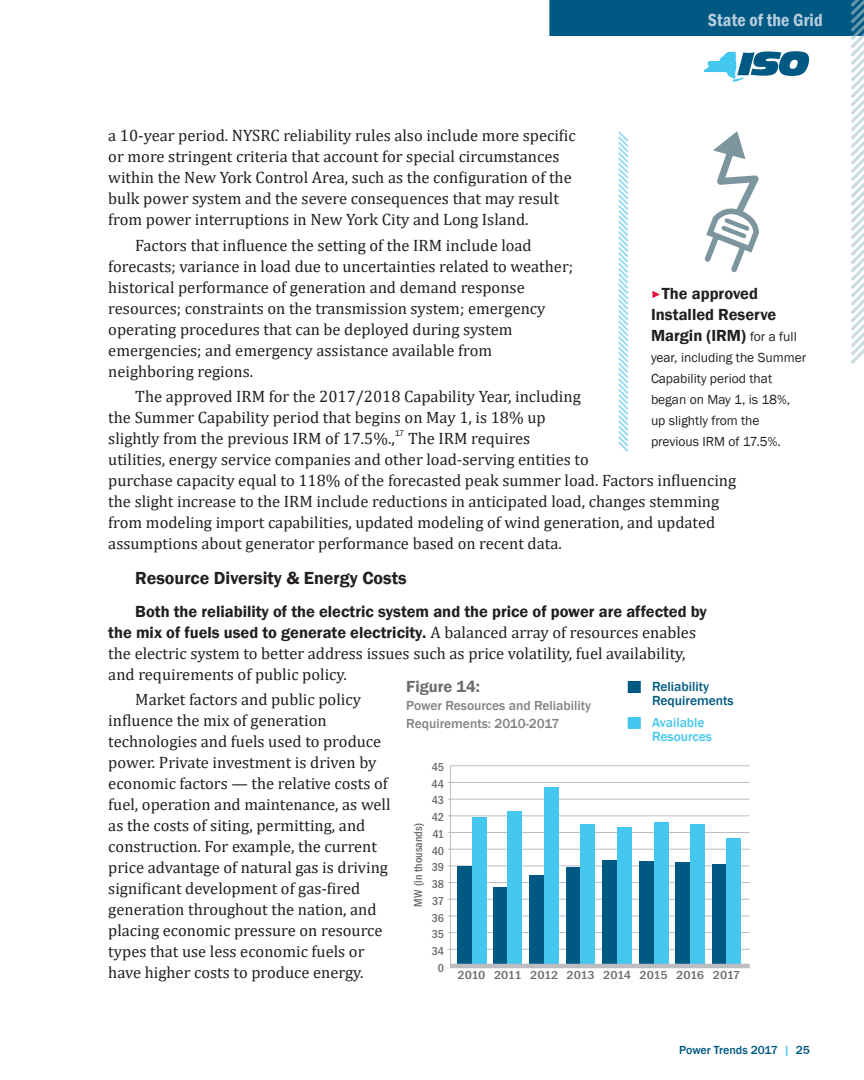
<style>
.page{position:relative;width:864px;height:1080px;background:#fff}
.page>*{position:absolute;margin:0;border:0;box-sizing:border-box;transform-origin:0 0}
.t1{font:600 18px "Franklin Gothic";color:#231f20}
.t2{font:600 condensed 18px "Franklin Gothic";letter-spacing:.01em;color:#b8ccde}
.t3{font:16.5px/21px "Cambria";color:#231f20}
.t4{font:600 16.5px/21px "Franklin Gothic";color:#231f20}
.t5{font:600 16.5px "Franklin Gothic";color:#6c6d70}
.t6{font:13.5px/21px "Franklin Gothic";color:#231f20}
.t7{font:500 13.5px/18px "Franklin Gothic";color:#808285}
.t8{font:500 13.5px/13.5px "Franklin Gothic";color:#005982}
.t9{font:500 13.5px/13.5px "Franklin Gothic";color:#44c7ee}
.t10{font:500 condensed 12px "Franklin Gothic";color:#6c6d70}
.t11{font:500 condensed 12px "Franklin Gothic";letter-spacing:-.035em;color:#6c6d70;scale:1.18 1}
.t12{font:500 12px "Franklin Gothic";color:#005982}
.t13{font:8.7px "Franklin Gothic";color:#231f20}
.s1{font-weight:500;font-stretch:condensed;font-size:10.5px;color:#e21640}
.s2{font-weight:400;font-size:13.5px}
.s3{font-family:"Franklin Gothic";font-weight:600}
.s4{color:#44c7ee}
</style>
<div class="page">
<svg style="left:549px;top:0;width:315px;height:452px"></svg>
<hr style="left:450px;top:766px;width:1px;height:202px;background:#bcbdc0">
<hr style="left:450px;top:765px;width:300px;height:1px;background:#bcbdc0">
<hr style="left:448px;top:782px;width:302px;height:1px;background:#bcbdc0">
<hr style="left:448px;top:799px;width:302px;height:1px;background:#bcbdc0">
<hr style="left:448px;top:949px;width:302px;height:1px;background:#bcbdc0">
<hr style="left:448px;top:932px;width:302px;height:1px;background:#bcbdc0">
<hr style="left:448px;top:815px;width:302px;height:1px;background:#bcbdc0">
<hr style="left:448px;top:832px;width:302px;height:1px;background:#bcbdc0">
<hr style="left:448px;top:866px;width:302px;height:1px;background:#bcbdc0">
<hr style="left:448px;top:882px;width:302px;height:1px;background:#bcbdc0">
<hr style="left:448px;top:849px;width:302px;height:1px;background:#bcbdc0">
<hr style="left:448px;top:916px;width:302px;height:1px;background:#bcbdc0">
<hr style="left:448px;top:899px;width:302px;height:1px;background:#bcbdc0">
<div style="left:458px;top:866px;width:14px;height:100px;background:#005982"></div>
<div style="left:472px;top:817px;width:14px;height:149px;background:#44c7ee"></div>
<div style="left:493px;top:887px;width:15px;height:79px;background:#005982"></div>
<div style="left:508px;top:811px;width:14px;height:155px;background:#44c7ee"></div>
<div style="left:530px;top:875px;width:14px;height:91px;background:#005982"></div>
<div style="left:544px;top:787px;width:14px;height:179px;background:#44c7ee"></div>
<div style="left:566px;top:867px;width:14px;height:99px;background:#005982"></div>
<div style="left:580px;top:824px;width:15px;height:142px;background:#44c7ee"></div>
<div style="left:603px;top:860px;width:14px;height:106px;background:#005982"></div>
<div style="left:617px;top:827px;width:15px;height:139px;background:#44c7ee"></div>
<div style="left:640px;top:861px;width:14px;height:105px;background:#005982"></div>
<div style="left:654px;top:823px;width:14px;height:143px;background:#44c7ee"></div>
<div style="left:676px;top:862px;width:14px;height:104px;background:#005982"></div>
<div style="left:690px;top:824px;width:14px;height:142px;background:#44c7ee"></div>
<div style="left:712px;top:864px;width:14px;height:102px;background:#005982"></div>
<div style="left:726px;top:838px;width:15px;height:128px;background:#44c7ee"></div>
<hr style="left:450px;top:964px;width:300px;height:4px;background:#bcbdc0">
<div style="left:628px;top:681px;width:13px;height:12px;background:#005982"></div>
<div style="left:628px;top:717px;width:13px;height:12px;background:#44c7ee"></div>
<p class="t2" style="left:708px;top:8px;width:116px">State of the Grid</p>
<p class="t3" style="left:108px;top:125px;width:469px">a 10-year period. NYSRC reliability rules also include more specific or more stringent criteria that account for special circumstances within the New York Control Area, such as the configuration of the bulk power system and the severe consequences that may result from power interruptions in New York City and Long Island.</p>
<p class="t3" style="left:108px;top:235px;width:466px;text-indent:27px">Factors that influence the setting of the IRM include load forecasts; variance in load due to uncertainties related to weather; historical performance of generation and demand response resources; constraints on the transmission system; emergency operating procedures that can be deployed during system emergencies; and emergency assistance available from neighboring regions.</p>
<p class="t3" style="left:108px;top:386px;width:474px;text-indent:27px">The approved IRM for the 2017/2018 Capability Year, including the Summer Capability period that begins on May 1, is 18% up slightly from the previous IRM of 17.5%.,</p>
<p class="t4" style="left:651px;top:283px;width:147px"><span class="s1">►</span>The approved<br>Installed Reserve<br>Margin (IRM) <span class="s2">for a full</span></p>
<p class="t6" style="left:651px;top:348px;width:157px">year, including the Summer<br>Capability period that began on May 1, is 18%, up slightly from the previous IRM of 17.5%.</p>
<p class="t13" style="left:395px;top:428px;width:11px">17</p>
<p class="t3" style="left:108px;top:428px;width:629px;text-indent:300px">The IRM requires<br>utilities, energy service companies and other load-serving entities to<br>purchase capacity equal to 118% of the forecasted peak summer load. Factors influencing the slight increase to the IRM include reductions in anticipated load, changes stemming from modeling import capabilities, updated modeling of wind generation, and updated assumptions about generator performance based on recent data.</p>
<p class="t1" style="left:135px;top:567px;width:273px">Resource Diversity &amp; Energy Costs</p>
<p class="t3" style="left:108px;top:601px;width:600px;text-indent:27px"><span class="s3">Both the reliability of the electric system and the price of power are affected by the mix of fuels used to generate electricity.</span> A balanced array of resources enables the electric system to better address issues such as price volatility, fuel availability, and requirements of public policy.</p>
<p class="t3" style="left:108px;top:689px;width:284px;text-indent:27px">Market factors and public policy influence the mix of generation technologies and fuels used to produce power. Private investment is driven by economic factors — the relative costs of fuel, operation and maintenance, as well as the costs of siting, permitting, and construction. For example, the current price advantage of natural gas is driving significant development of gas-fired generation throughout the nation, and placing economic pressure on resource types that use less economic fuels or have higher costs to produce energy.</p>
<p class="t5" style="left:406px;top:677px;width:75px">Figure 14:</p>
<p class="t7" style="left:406px;top:697px;width:186px">Power Resources and Reliability<br>Requirements: 2010-2017</p>
<p class="t8" style="left:652px;top:680px;width:83px">Reliability<br>Requirements</p>
<p class="t9" style="left:652px;top:716px;width:62px">Available<br>Resources</p>
<p class="t10" style="left:432px;top:759px;width:14px">45</p>
<p class="t10" style="left:432px;top:776px;width:14px">44</p>
<p class="t10" style="left:432px;top:792px;width:14px">43</p>
<p class="t10" style="left:432px;top:809px;width:14px">42</p>
<p class="t10" style="left:410px;top:907px;width:86px;rotate:-90deg">MW (in thousands)</p>
<p class="t10" style="left:433px;top:826px;width:13px">41</p>
<p class="t10" style="left:432px;top:843px;width:14px">40</p>
<p class="t10" style="left:432px;top:859px;width:14px">39</p>
<p class="t10" style="left:432px;top:876px;width:14px">38</p>
<p class="t10" style="left:432px;top:893px;width:14px">37</p>
<p class="t10" style="left:432px;top:910px;width:14px">36</p>
<p class="t10" style="left:432px;top:926px;width:14px">35</p>
<p class="t10" style="left:432px;top:943px;width:14px">34</p>
<p class="t10" style="left:438px;top:960px;width:8px">0</p>
<p class="t11" style="left:457px;top:967px;width:241px">2010 2011 2012 2013 2014 2015 2016 2017</p>
<p class="t12" style="left:679px;top:1042px;width:132px">Power Trends 2017 <span class="s4">|</span> 25</p>
</div>
